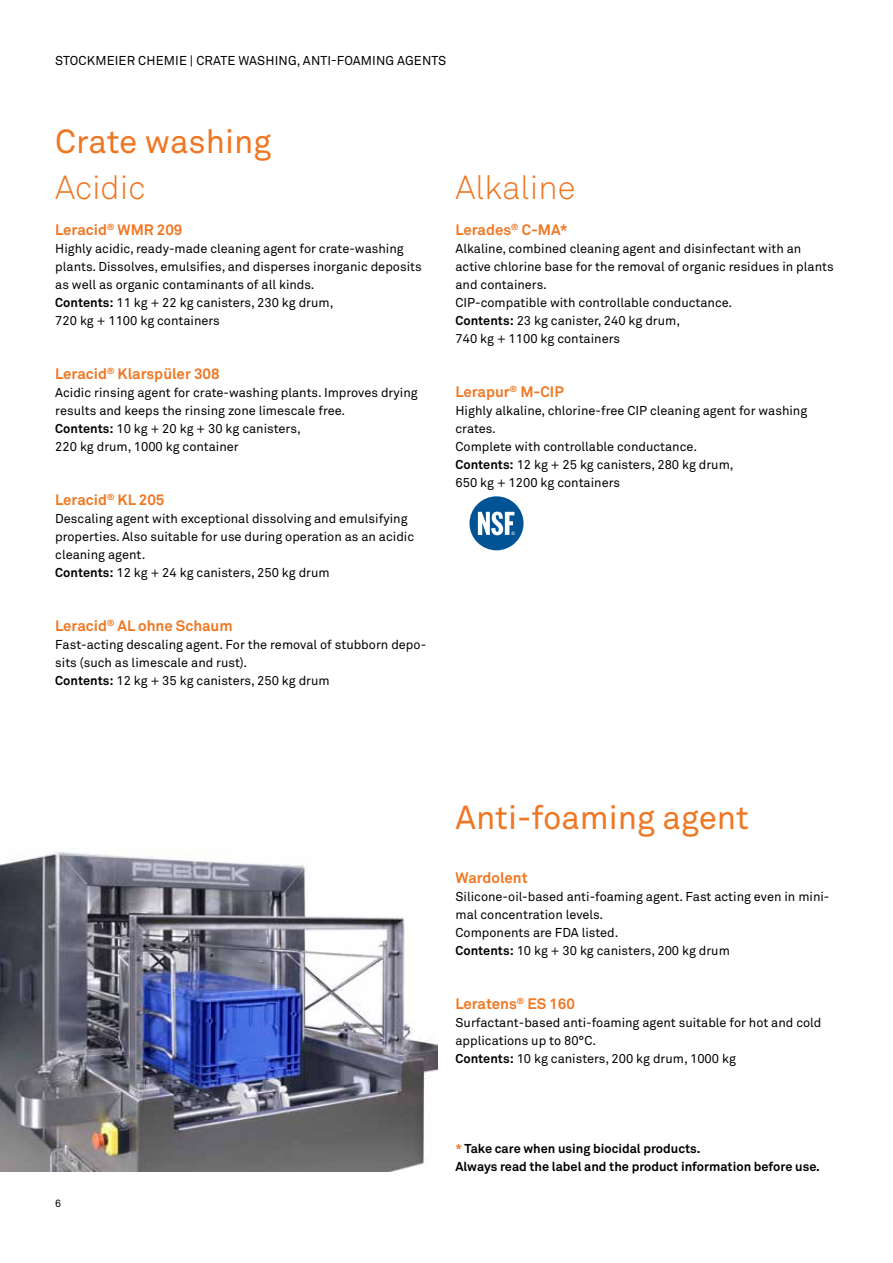
<style>
.page{position:relative;width:893px;height:1263px;background:#fff}
.page>*{position:absolute;margin:0;border:0;box-sizing:border-box;transform-origin:0 0}
.t1{font:33px "Akkurat Std";color:#ef7723}
.t2{font:300 33px "Akkurat Std";color:#ef7723}
.t3{font:700 15px "Akkurat Std";color:#ef7723}
.t4{font:12.75px/18px "Akkurat Std";color:#000}
.t5{font:700 12.75px/18px "Akkurat Std";color:#000}
.t6{font:10.5px "Akkurat Std";color:#000}
.s1{font-weight:700}
.s2{color:#ef7723}
</style>
<div class="page">
<img style="left:0;top:852px;width:437px;height:319px">
<div style="left:469px;top:496px;width:54px;height:54px;background:#005496;border-radius:50%"></div>
<svg style="left:478px;top:512px;width:37px;height:23px"></svg>
<p class="t4" style="left:55px;top:52px;width:393px">STOCKMEIER CHEMIE | CRATE WASHING, ANTI-FOAMING AGENTS</p>
<h1 class="t1" style="left:55px;top:122px;width:217px">Crate washing</h1>
<h1 class="t2" style="left:55px;top:168px;width:92px">Acidic</h1>
<p class="t3" style="left:55px;top:221px;width:129px">Leracid<sup>®</sup> WMR 209</p>
<p class="t4" style="left:55px;top:240px;width:368px">Highly acidic, ready-made cleaning agent for crate-washing plants. Dissolves, emulsifies, and disperses inorganic deposits as well as organic contaminants of all kinds.<br><span class="s1">Contents:</span> 11 kg + 22 kg canisters, 230 kg drum,<br>720 kg + 1100 kg containers</p>
<p class="t3" style="left:55px;top:365px;width:166px">Leracid<sup>®</sup> Klarspüler 308</p>
<p class="t4" style="left:55px;top:384px;width:364px">Acidic rinsing agent for crate-washing plants. Improves drying results and keeps the rinsing zone limescale free.<br><span class="s1">Contents:</span> 10 kg + 20 kg + 30 kg canisters,<br>220 kg drum, 1000 kg container</p>
<p class="t3" style="left:55px;top:491px;width:111px">Leracid<sup>®</sup> KL 205</p>
<p class="t4" style="left:55px;top:510px;width:360px">Descaling agent with exceptional dissolving and emulsifying properties. Also suitable for use during operation as an acidic cleaning agent.<br><span class="s1">Contents:</span> 12 kg + 24 kg canisters, 250 kg drum</p>
<p class="t3" style="left:55px;top:617px;width:179px">Leracid<sup>®</sup> AL ohne Schaum</p>
<p class="t4" style="left:55px;top:636px;width:372px">Fast-acting descaling agent. For the removal of stubborn depo&shy;sits (such as limescale and rust).<br><span class="s1">Contents:</span> 12 kg + 35 kg canisters, 250 kg drum</p>
<h1 class="t2" style="left:455px;top:168px;width:121px">Alkaline</h1>
<p class="t3" style="left:455px;top:221px;width:114px">Lerades<sup>®</sup> C-MA*</p>
<p class="t4" style="left:455px;top:240px;width:380px">Alkaline, combined cleaning agent and disinfectant with an active chlorine base for the removal of organic residues in plants and containers.<br>CIP-compatible with controllable conductance.<br><span class="s1">Contents:</span> 23 kg canister, 240 kg drum,<br>740 kg + 1100 kg containers</p>
<p class="t3" style="left:455px;top:383px;width:110px">Lerapur<sup>®</sup> M-CIP</p>
<p class="t4" style="left:455px;top:402px;width:353px">Highly alkaline, chlorine-free CIP cleaning agent for washing crates.<br>Complete with controllable conductance.<br><span class="s1">Contents:</span> 12 kg + 25 kg canisters, 280 kg drum,<br>650 kg + 1200 kg containers</p>
<p class="t6" style="left:55px;top:1198px;width:7px">6</p>
<h1 class="t1" style="left:455px;top:799px;width:295px">Anti-foaming agent</h1>
<p class="t3" style="left:455px;top:869px;width:74px">Wardolent</p>
<p class="t4" style="left:455px;top:888px;width:376px">Silicone-oil-based anti-foaming agent. Fast acting even in mini&shy;mal concentration levels.<br>Components are FDA listed.<br><span class="s1">Contents:</span> 10 kg + 30 kg canisters, 200 kg drum</p>
<p class="t3" style="left:455px;top:995px;width:121px">Leratens<sup>®</sup> ES 160</p>
<p class="t4" style="left:455px;top:1014px;width:368px">Surfactant-based anti-foaming agent suitable for hot and cold applications up to 80°C.<br><span class="s1">Contents:</span> 10 kg canisters, 200 kg drum, 1000 kg</p>
<p class="t5" style="left:455px;top:1140px;width:366px"><span class="s2">*</span> Take care when using biocidal products.<br>Always read the label and the product information before use.</p>
</div>
